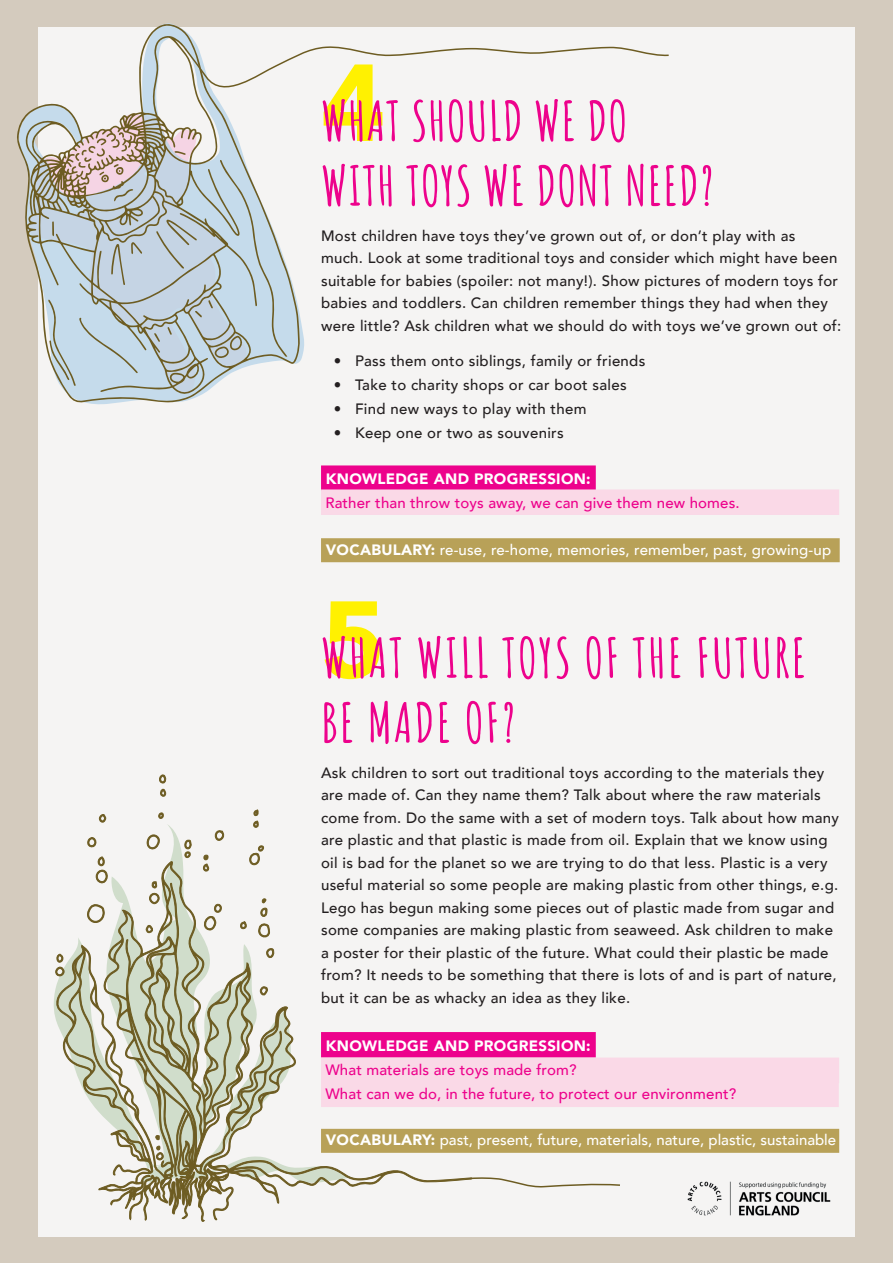
<style>
.page{position:relative;width:893px;height:1263px;background:#d4cbbe}
.page>*{position:absolute;margin:0;border:0;box-sizing:border-box;transform-origin:0 0}
.t1{font:700 54px/64.8px "Amatic SC";letter-spacing:.01em;color:#ed028c}
.t2{font:700 54px/64.8px "Amatic SC";letter-spacing:.03em;color:#ed028c}
.t3{font:500 15px/22.5px "Avenir";letter-spacing:.02em;color:#231f20}
.t4{font:500 15px "Avenir";color:#fff}
.t5{font:500 15px/24px "Avenir";letter-spacing:.01em;color:#ed028c}
.t6{font:900 15px "Avenir";letter-spacing:.02em;color:#fff}
.s1{font-family:"Avenir";font-weight:900;font-size:108px;color:#fff101}
.s2{font-weight:900}
</style>
<div class="page">
<div style="left:38px;top:27px;width:817px;height:1209px;background:#f5f4f3"></div>
<img style="left:687px;top:1181px;width:144px;height:35px">
<div style="left:321px;top:465px;width:275px;height:26px;background:#ed028c"></div>
<div style="left:321px;top:489px;width:518px;height:26px;background:#fad9e7"></div>
<div style="left:321px;top:538px;width:519px;height:24px;background:#b8a158"></div>
<div style="left:321px;top:1032px;width:275px;height:25px;background:#ed028c"></div>
<div style="left:321px;top:1057px;width:518px;height:26px;background:#fad9e7"></div>
<div style="left:321px;top:1081px;width:518px;height:26px;background:#fad9e7"></div>
<div style="left:321px;top:1129px;width:518px;height:24px;background:#b8a158"></div>
<svg style="left:17px;top:23px;width:283px;height:380px"></svg>
<svg style="left:48px;top:300px;width:90px;height:86px"></svg>
<svg style="left:111px;top:244px;width:14px;height:41px"></svg>
<svg style="left:156px;top:220px;width:41px;height:49px"></svg>
<svg style="left:131px;top:242px;width:11px;height:12px"></svg>
<svg style="left:52px;top:221px;width:2px;height:15px"></svg>
<svg style="left:154px;top:333px;width:6px;height:9px"></svg>
<svg style="left:168px;top:327px;width:4px;height:8px"></svg>
<svg style="left:114px;top:189px;width:19px;height:13px"></svg>
<svg style="left:195px;top:311px;width:7px;height:7px"></svg>
<svg style="left:174px;top:151px;width:12px;height:4px"></svg>
<svg style="left:208px;top:160px;width:79px;height:198px"></svg>
<svg style="left:75px;top:132px;width:53px;height:51px"></svg>
<svg style="left:183px;top:44px;width:486px;height:59px"></svg>
<svg style="left:56px;top:861px;width:416px;height:361px"></svg>
<svg style="left:87px;top:904px;width:18px;height:19px"></svg>
<svg style="left:147px;top:834px;width:13px;height:16px"></svg>
<svg style="left:214px;top:830px;width:11px;height:11px"></svg>
<svg style="left:87px;top:837px;width:10px;height:10px"></svg>
<svg style="left:266px;top:948px;width:8px;height:10px"></svg>
<svg style="left:260px;top:986px;width:8px;height:9px"></svg>
<svg style="left:96px;top:856px;width:12px;height:27px"></svg>
<svg style="left:203px;top:903px;width:19px;height:27px"></svg>
<svg style="left:159px;top:774px;width:7px;height:9px"></svg>
<svg style="left:55px;top:954px;width:9px;height:22px"></svg>
<svg style="left:99px;top:814px;width:7px;height:9px"></svg>
<svg style="left:146px;top:925px;width:7px;height:8px"></svg>
<svg style="left:240px;top:921px;width:7px;height:8px"></svg>
<svg style="left:160px;top:789px;width:6px;height:8px"></svg>
<svg style="left:149px;top:881px;width:10px;height:23px"></svg>
<svg style="left:184px;top:840px;width:8px;height:22px"></svg>
<svg style="left:158px;top:813px;width:6px;height:6px"></svg>
<svg style="left:249px;top:845px;width:15px;height:20px"></svg>
<svg style="left:253px;top:810px;width:5px;height:17px"></svg>
<svg style="left:203px;top:855px;width:6px;height:24px"></svg>
<svg style="left:156px;top:1135px;width:3px;height:5px"></svg>
<svg style="left:156px;top:1146px;width:8px;height:14px"></svg>
<svg style="left:258px;top:898px;width:12px;height:40px"></svg>
<svg style="left:469px;top:1177px;width:151px;height:10px"></svg>
<h1 class="t1" style="left:321px;top:85px;width:394px"><span class="s1">4</span>WHAT SHOULD WE DO<br>WITH TOYS WE DONT NEED?</h1>
<p class="t3" style="left:321px;top:224px;width:522px">Most children have toys they’ve grown out of, or don’t play with as much. Look at some traditional toys and consider which might have been suitable for babies (spoiler: not many!). Show pictures of modern toys for babies and toddlers. Can children remember things they had when they were little? Ask children what we should do with toys we’ve grown out of:</p>
<p class="t3" style="left:334px;top:348px;width:313px">• Pass them onto siblings, family or friends</p>
<p class="t3" style="left:334px;top:372px;width:295px">• Take to charity shops or car boot sales</p>
<p class="t3" style="left:334px;top:396px;width:254px">• Find new ways to play with them</p>
<p class="t3" style="left:334px;top:420px;width:231px">• Keep one or two as souvenirs</p>
<p class="t6" style="left:326px;top:466px;width:266px">KNOWLEDGE AND PROGRESSION:</p>
<p class="t5" style="left:325px;top:490px;width:416px">Rather than throw toys away, we can give them new homes.</p>
<p class="t4" style="left:326px;top:536px;width:507px"><span class="s2">VOCABULARY:</span> re-use, re-home, memories, remember, past, growing-up</p>
<h1 class="t2" style="left:321px;top:622px;width:487px"><span class="s1">5</span>WHAT WILL TOYS OF THE FUTURE<br>BE MADE OF?</h1>
<p class="t3" style="left:321px;top:760px;width:519px">Ask children to sort out traditional toys according to the materials they are made of. Can they name them? Talk about where the raw materials come from. Do the same with a set of modern toys. Talk about how many are plastic and that plastic is made from oil. Explain that we know using oil is bad for the planet so we are trying to do that less. Plastic is a very useful material so some people are making plastic from other things, e.g.<br>Lego has begun making some pieces out of plastic made from sugar and some companies are making plastic from seaweed. Ask children to make a poster for their plastic of the future. What could their plastic be made from? It needs to be something that there is lots of and is part of nature, but it can be as whacky an idea as they like.</p>
<p class="t6" style="left:326px;top:1033px;width:266px">KNOWLEDGE AND PROGRESSION:</p>
<p class="t5" style="left:325px;top:1057px;width:412px">What materials are toys made from?<br>What can we do, in the future, to protect our environment?</p>
<p class="t4" style="left:326px;top:1127px;width:512px"><span class="s2">VOCABULARY:</span> past, present, future, materials, nature, plastic, sustainable</p>
</div>
